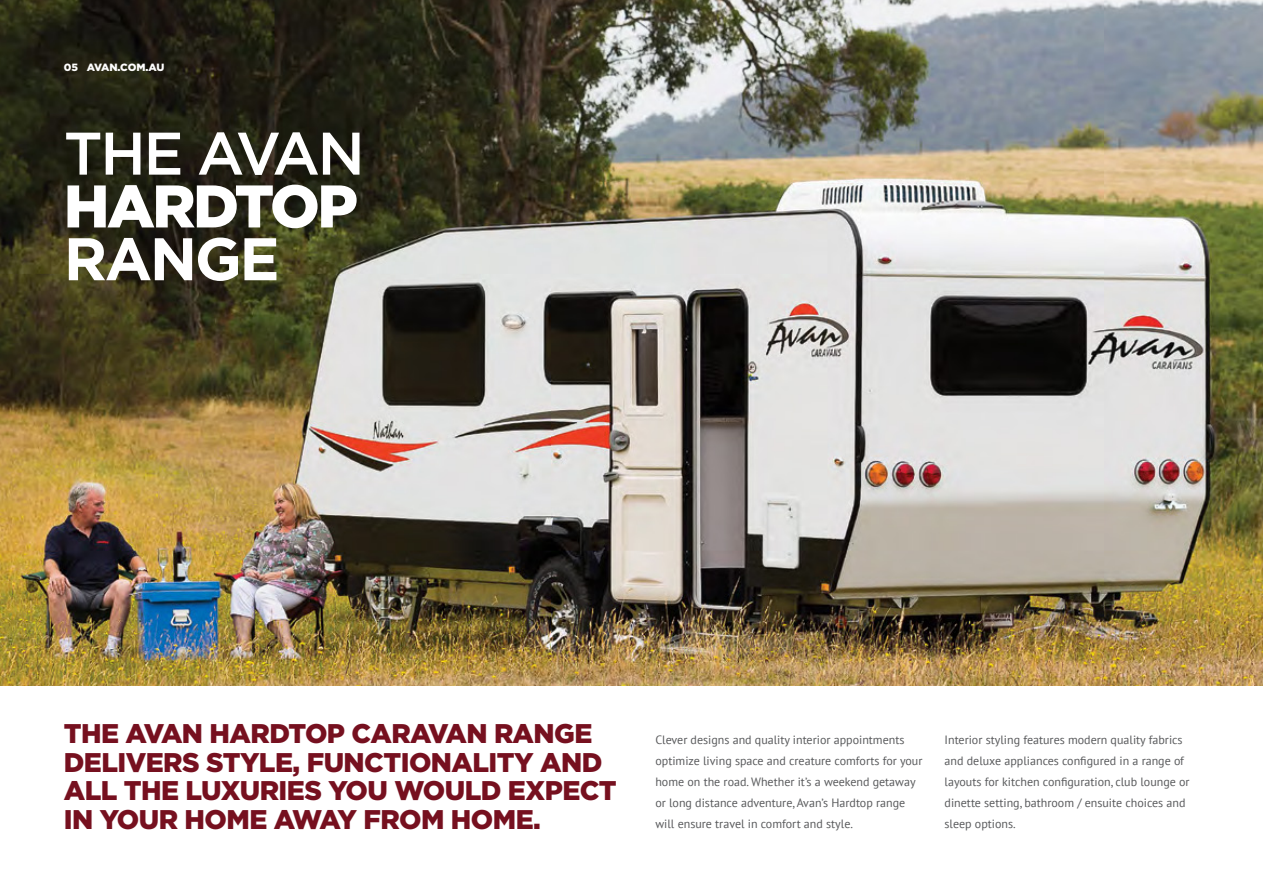
<style>
.page{position:relative;width:1263px;height:893px;background:#fff}
.page>*{position:absolute;margin:0;border:0;box-sizing:border-box;transform-origin:0 0}
.t1{font:500 60px "Gotham";letter-spacing:-.04em;color:#fff}
.t2{font:900 60px "Gotham";letter-spacing:-.04em;color:#fff}
.t3{font:700 60px "Gotham";letter-spacing:-.04em;color:#fff}
.t4{font:900 27px/28.5px "Gotham";letter-spacing:-.02em;color:#76101f}
.t5{font:12px/21px "PT Sans";color:#58595b}
.t6{font:900 10.5px "Gotham";letter-spacing:-.02em;color:#fff}
</style>
<div class="page">
<img style="left:0;top:0;width:1263px;height:686px">
<p class="t6" style="left:64px;top:60px;width:102px">05 AVAN.COM.AU</p>
<h1 class="t1" style="left:64px;top:114px;width:303px">THE AVAN</h1>
<h1 class="t2" style="left:64px;top:165px;width:295px">HARDTOP</h1>
<h1 class="t3" style="left:64px;top:219px;width:217px">RANGE</h1>
<h2 class="t4" style="left:64px;top:719px;width:554px">THE AVAN HARDTOP CARAVAN RANGE<br>DELIVERS STYLE, FUNCTIONALITY AND<br>ALL THE LUXURIES YOU WOULD EXPECT<br>IN YOUR HOME AWAY FROM HOME.</h2>
<p class="t5" style="left:655px;top:728px;width:269px">Clever designs and quality interior appointments optimize living space and creature comforts for your home on the road. Whether it’s a weekend getaway or long distance adventure, Avan’s Hardtop range will ensure travel in comfort and style.</p>
<p class="t5" style="left:944px;top:728px;width:247px">Interior styling features modern quality fabrics and deluxe appliances configured in a range of layouts for kitchen configuration, club lounge or dinette setting, bathroom / ensuite choices and sleep options.</p>
</div>
